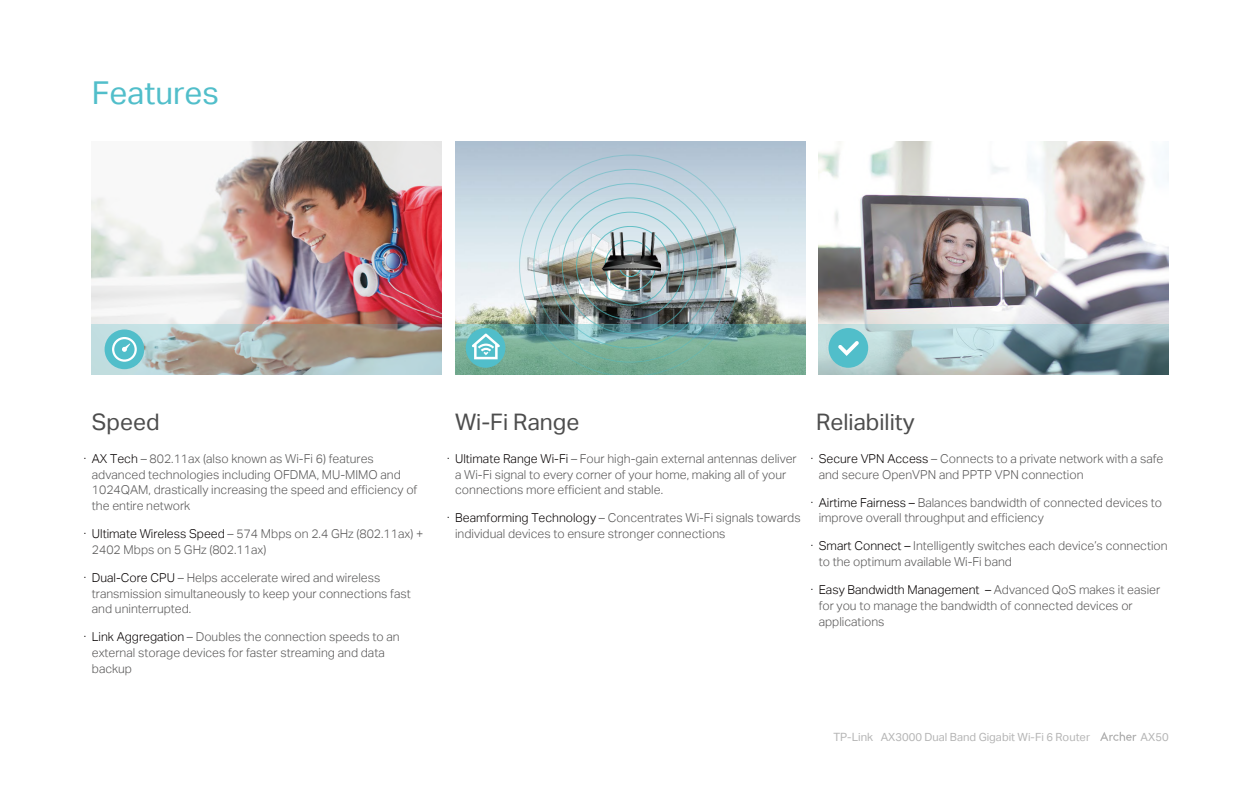
<style>
.page{position:relative;width:1260px;height:788px;background:#fff}
.page>*{position:absolute;margin:0;border:0;box-sizing:border-box;transform-origin:0 0}
.t1{font:31.5px "TP Link Aktiv Regular";color:#51beca}
.t2{font:22.75px "TP Link Aktiv Regular";color:#4d4d4d}
.t3{font:12.25px/15.8px "TP Link Aktiv Light";color:#585757}
.t4{font:11.2px "TP Link Aktiv Regular";color:#b5b5b5}
.s1{color:#060001}
.s2{color:#040000}
.s3{font-size:11.38px}
</style>
<div class="page">
<img style="left:92px;top:141px;width:350px;height:183px">
<svg style="left:92px;top:324px;width:350px;height:50px;background:#aaaca4"></svg>
<div style="left:105px;top:329px;width:39px;height:40px;background:#51beca;border-radius:50%"></div>
<svg style="left:112px;top:337px;width:25px;height:25px"></svg>
<img style="left:455px;top:141px;width:350px;height:183px">
<img style="left:519px;top:155px;width:222px;height:169px">
<img style="left:599px;top:226px;width:62px;height:51px">
<svg style="left:455px;top:324px;width:350px;height:50px;background:#74a998"></svg>
<div style="left:466px;top:328px;width:39px;height:40px;background:#51beca;border-radius:50%"></div>
<img style="left:819px;top:141px;width:350px;height:183px">
<svg style="left:819px;top:324px;width:350px;height:50px;background:#9ab3b8"></svg>
<div style="left:829px;top:328px;width:39px;height:40px;background:#51beca;border-radius:50%"></div>
<svg style="left:838px;top:341px;width:21px;height:15px"></svg>
<svg style="left:471px;top:333px;width:29px;height:26px"></svg>
<svg style="left:1100px;top:731px;width:36px;height:9px"></svg>
<h1 class="t1" style="left:92px;top:75px;width:129px">Features</h1>
<h2 class="t2" style="left:92px;top:408px;width:69px">Speed</h2>
<h2 class="t2" style="left:455px;top:408px;width:126px">Wi-Fi Range</h2>
<h2 class="t2" style="left:816px;top:408px;width:100px">Reliability</h2>
<p class="t3" style="left:819px;top:450px;width:346px;text-indent:-8px"><span class="s1">· Secure VPN Access</span> – Connects to a private network with a safe and secure OpenVPN and PPTP VPN connection</p>
<p class="t3" style="left:819px;top:494px;width:345px;text-indent:-8px"><span class="s2">· Airtime Fairness –</span> Balances bandwidth of connected devices to improve overall throughput and efficiency</p>
<p class="t3" style="left:819px;top:538px;width:350px;text-indent:-8px"><span class="s2">· Smart Connect –</span> Intelligently switches each device’s connection to the optimum available Wi-Fi band</p>
<p class="t3" style="left:819px;top:582px;width:343px;text-indent:-8px"><span class="s2">·</span> <span class="s1">Easy Bandwidth Management</span> <span class="s2">–</span> Advanced QoS makes it easier for you to manage the bandwidth of connected devices or applications</p>
<p class="t3" style="left:92px;top:450px;width:327px;text-indent:-8px"><span class="s1">· AX Tech</span> – 802.11ax (also known as Wi-Fi 6) features advanced technologies including OFDMA, MU-MIMO and 1024QAM, drastically increasing the speed and efficiency of the entire network</p>
<p class="t3" style="left:92px;top:526px;width:333px;text-indent:-8px"><span class="s1">· Ultimate Wireless Speed</span> – 574 Mbps on 2.4 GHz (802.11ax) +<br>2402 Mbps on 5 GHz (802.11ax)</p>
<p class="t3" style="left:92px;top:569px;width:321px;text-indent:-8px"><span class="s1">· Dual-Core CPU</span> – Helps accelerate wired and wireless transmission simultaneously to keep your connections fast and uninterrupted.</p>
<p class="t3" style="left:92px;top:629px;width:309px;text-indent:-8px"><span class="s1">· Link Aggregation</span> – Doubles the connection speeds to an external storage devices for faster streaming and data backup</p>
<p class="t3" style="left:455px;top:450px;width:343px;text-indent:-8px"><span class="s1">· Ultimate Range Wi-Fi</span> – Four high-gain external antennas deliver a Wi-Fi signal to every corner of your home, making all of your connections more efficient and stable.</p>
<p class="t3" style="left:455px;top:510px;width:347px;text-indent:-8px"><span class="s1">· Beamforming Technology</span> – Concentrates Wi-Fi signals towards individual devices to ensure stronger connections</p>
<p class="t4" style="left:833px;top:730px;width:258px"><span class="s3">TP-Link</span> AX3000 Dual Band Gigabit Wi-Fi 6 Router</p>
<p class="t4" style="left:1141px;top:730px;width:30px">AX50</p>
</div>
